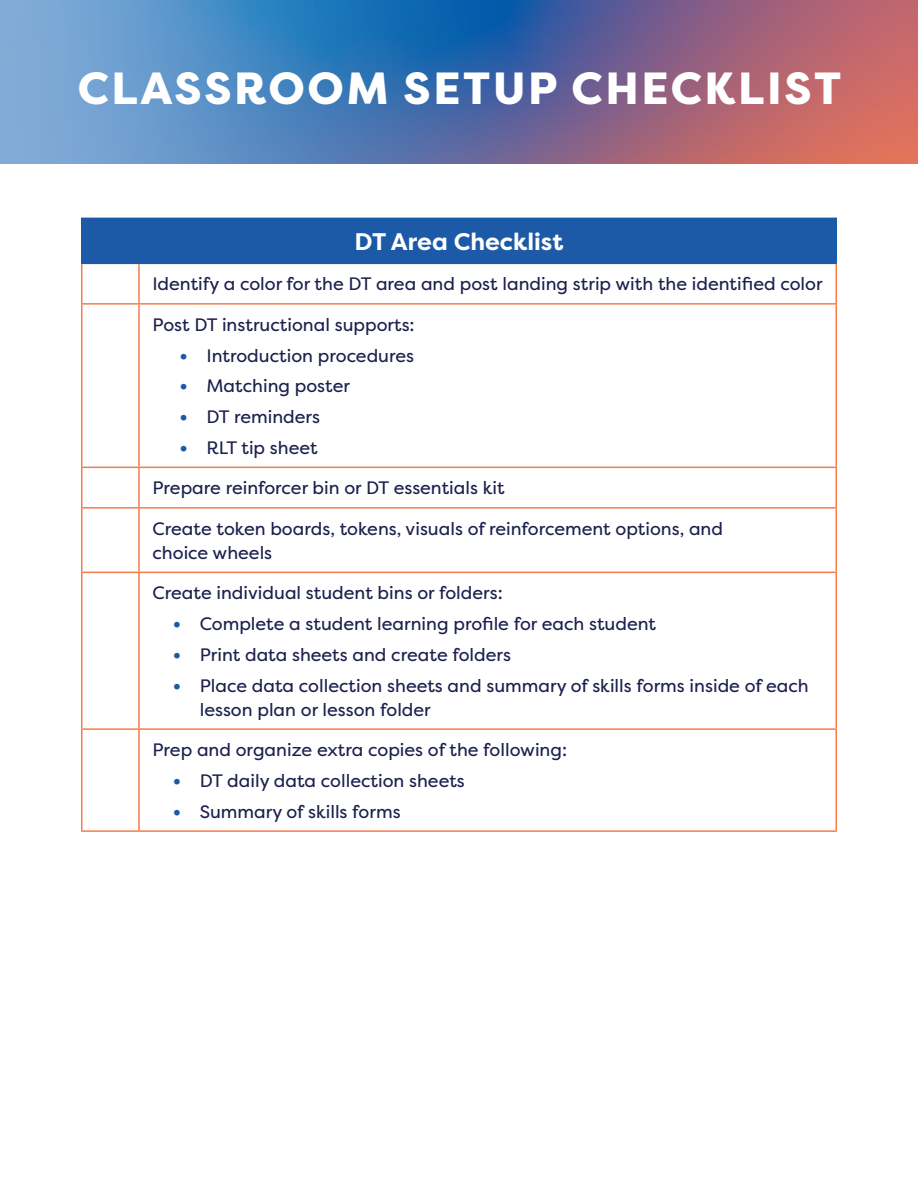
<style>
.page{position:relative;width:918px;height:1188px;background:#fff}
.page>*{position:absolute;margin:0;border:0;box-sizing:border-box;transform-origin:0 0}
.t1{font:800 45px "Filson Pro";letter-spacing:.06em;color:#fff}
.t2{font:700 24px "Filson Pro";color:#fff}
.t3{font:18px/24px "Filson Pro";color:#1b204d}
.s1{font-weight:700;font-size:21px;color:#1c5aa8}
</style>
<div class="page">
<svg style="left:0;top:0;width:918px;height:164px;background:#7077a1"></svg>
<div style="left:82px;top:218px;width:754px;height:45px;background:#1c5aa8"></div>
<hr style="left:81px;top:219px;width:1px;height:44px;background:#1c5aa8">
<hr style="left:81px;top:218px;width:58px;height:1px;background:#1c5aa8">
<hr style="left:139px;top:218px;width:698px;height:1px;background:#1c5aa8">
<hr style="left:836px;top:219px;width:1px;height:44px;background:#1c5aa8">
<hr style="left:81px;top:263px;width:58px;height:1px;background:#1c5aa8">
<hr style="left:139px;top:263px;width:698px;height:1px;background:#1c5aa8">
<hr style="left:81px;top:264px;width:1px;height:39px;background:#f47d4b">
<hr style="left:138px;top:264px;width:2px;height:39px;background:#f47d4b">
<hr style="left:836px;top:264px;width:1px;height:39px;background:#f47d4b">
<hr style="left:81px;top:305px;width:1px;height:162px;background:#f47d4b">
<hr style="left:81px;top:468px;width:1px;height:39px;background:#f47d4b">
<hr style="left:81px;top:509px;width:1px;height:63px;background:#f47d4b">
<hr style="left:81px;top:573px;width:1px;height:155px;background:#f47d4b">
<hr style="left:81px;top:730px;width:1px;height:100px;background:#f47d4b">
<hr style="left:138px;top:305px;width:2px;height:162px;background:#f47d4b">
<hr style="left:836px;top:305px;width:1px;height:162px;background:#f47d4b">
<hr style="left:138px;top:468px;width:2px;height:39px;background:#f47d4b">
<hr style="left:836px;top:468px;width:1px;height:39px;background:#f47d4b">
<hr style="left:138px;top:509px;width:2px;height:63px;background:#f47d4b">
<hr style="left:836px;top:509px;width:1px;height:63px;background:#f47d4b">
<hr style="left:138px;top:573px;width:2px;height:155px;background:#f47d4b">
<hr style="left:836px;top:573px;width:1px;height:155px;background:#f47d4b">
<hr style="left:138px;top:730px;width:2px;height:100px;background:#f47d4b">
<hr style="left:836px;top:730px;width:1px;height:100px;background:#f47d4b">
<hr style="left:81px;top:303px;width:58px;height:2px;background:#f47d4b">
<hr style="left:139px;top:303px;width:698px;height:2px;background:#f47d4b">
<hr style="left:81px;top:467px;width:58px;height:1px;background:#f47d4b">
<hr style="left:139px;top:467px;width:698px;height:1px;background:#f47d4b">
<hr style="left:81px;top:507px;width:58px;height:2px;background:#f47d4b">
<hr style="left:139px;top:507px;width:698px;height:2px;background:#f47d4b">
<hr style="left:81px;top:572px;width:58px;height:1px;background:#f47d4b">
<hr style="left:139px;top:572px;width:698px;height:1px;background:#f47d4b">
<hr style="left:81px;top:728px;width:58px;height:2px;background:#f47d4b">
<hr style="left:139px;top:728px;width:698px;height:2px;background:#f47d4b">
<hr style="left:81px;top:830px;width:58px;height:2px;background:#f47d4b">
<hr style="left:139px;top:830px;width:698px;height:2px;background:#f47d4b">
<p class="t1" style="left:78px;top:60px;width:765px">CLASSROOM SETUP CHECKLIST</p>
<p class="t2" style="left:355px;top:226px;width:210px">DT Area Checklist</p>
<p class="t3" style="left:152px;top:272px;width:672px">Identify a color for the DT area and post landing strip with the identified color</p>
<p class="t3" style="left:152px;top:312px;width:264px">Post DT instructional supports:</p>
<p class="t3" style="left:179px;top:343px;width:236px"><span class="s1">•</span> Introduction procedures</p>
<p class="t3" style="left:179px;top:374px;width:172px"><span class="s1">•</span> Matching poster</p>
<p class="t3" style="left:179px;top:405px;width:142px"><span class="s1">•</span> DT reminders</p>
<p class="t3" style="left:179px;top:435px;width:140px"><span class="s1">•</span> RLT tip sheet</p>
<p class="t3" style="left:152px;top:476px;width:354px">Prepare reinforcer bin or DT essentials kit</p>
<p class="t3" style="left:152px;top:516px;width:572px">Create token boards, tokens, visuals of reinforcement options, and choice wheels</p>
<p class="t3" style="left:152px;top:581px;width:352px">Create individual student bins or folders:</p>
<p class="t3" style="left:173px;top:612px;width:485px"><span class="s1">•</span> Complete a student learning profile for each student</p>
<p class="t3" style="left:173px;top:642px;width:340px"><span class="s1">•</span> Print data sheets and create folders</p>
<p class="t3" style="left:200px;top:673px;width:611px;text-indent:-27px"><span class="s1">•</span> Place data collection sheets and summary of skills forms inside of each lesson plan or lesson folder</p>
<p class="t3" style="left:152px;top:738px;width:416px">Prep and organize extra copies of the following:</p>
<p class="t3" style="left:173px;top:768px;width:294px"><span class="s1">•</span> DT daily data collection sheets</p>
<p class="t3" style="left:173px;top:799px;width:229px"><span class="s1">•</span> Summary of skills forms</p>
</div>
